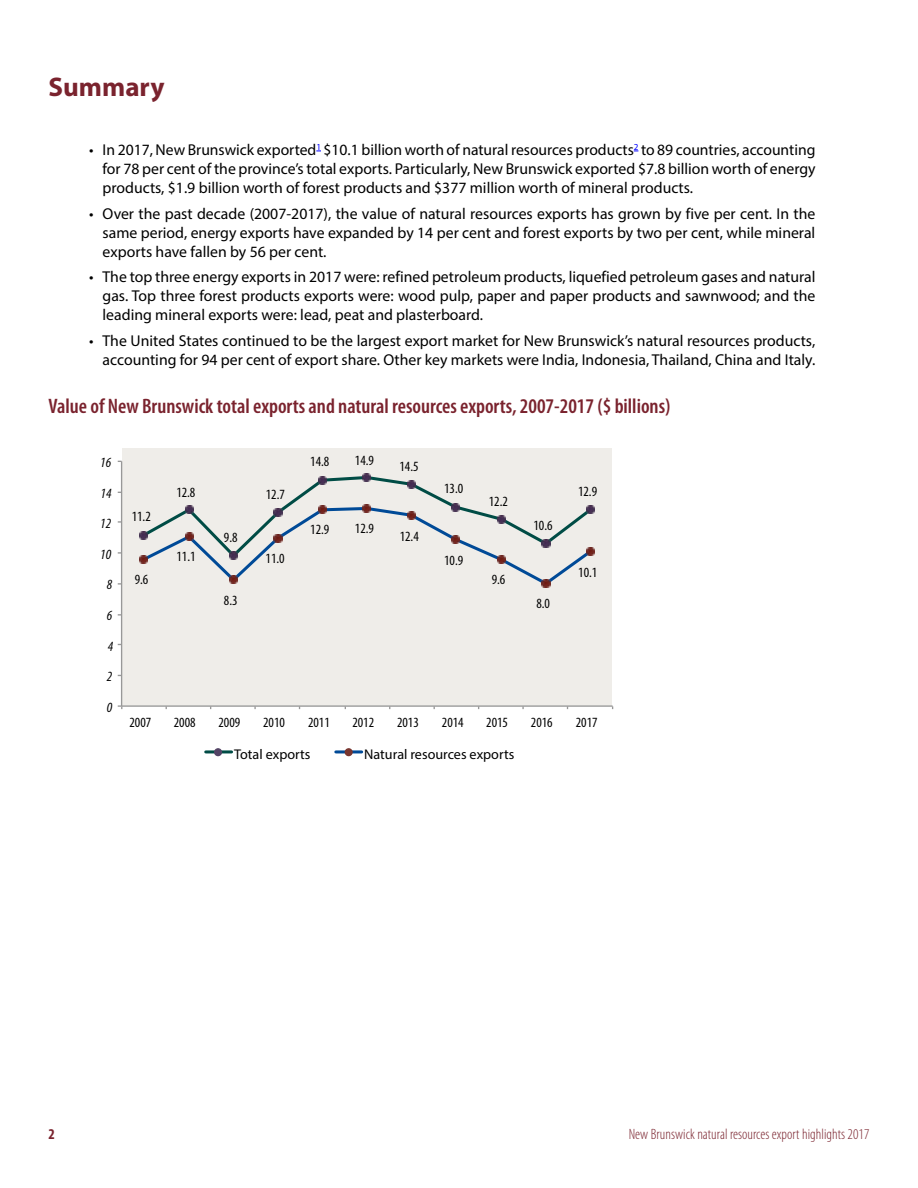
<style>
.page{position:relative;width:918px;height:1188px;background:#fff}
.page>*{position:absolute;margin:0;border:0;box-sizing:border-box;transform-origin:0 0}
.t1{font:700 27px "Myriad Pro";color:#7a232e}
.t2{font:600 condensed 21px "Myriad Pro";color:#7a232e}
.t3{font:15.75px/18.9px "Myriad Pro";color:#000;text-align:justify}
.t4{font:300 condensed 15px "Myriad Pro";letter-spacing:.005em;color:#7a232e}
.t5{font:700 condensed 15px "Myriad Pro";color:#7a232e}
.t6{font:condensed 14.1px "Myriad Pro";color:#000}
.t7{font:14.1px "Myriad Pro";color:#000}
.t8{font:italic condensed 14.1px "Myriad Pro";color:#000}
</style>
<div class="page">
<svg style="left:117px;top:448px;width:497px;height:309px"></svg>
<hr style="left:121px;top:461px;width:1px;height:245px;background:#989898">
<hr style="left:122px;top:705px;width:491px;height:2px;background:#989898">
<svg style="left:118px;top:705px;width:4px;height:4px"></svg>
<svg style="left:139px;top:473px;width:456px;height:115px;background:#e0e0de"></svg>
<hr style="left:206px;top:750px;width:26px;height:3px;background:#004c45">
<div style="left:215px;top:749px;width:6px;height:7px;background:#534365;border-radius:50%"></div>
<div style="left:214px;top:748px;width:8px;height:8px;border:1px solid #534365;border-radius:50%"></div>
<hr style="left:336px;top:750px;width:26px;height:3px;background:#004a97">
<div style="left:345px;top:749px;width:7px;height:7px;background:#78352f;border-radius:50%"></div>
<div style="left:345px;top:748px;width:8px;height:8px;border:1px solid #78352f;border-radius:50%"></div>
<h1 class="t1" style="left:49px;top:69px;width:117px">Summary</h1>
<p class="t3" style="left:103px;top:140px;width:715px;text-indent:-14px">• In 2017, New Brunswick exported<sup>1</sup> $10.1 billion worth of natural resources products<sup>2</sup> to 89 countries, accounting for 78 per cent of the province’s total exports. Particularly, New Brunswick exported $7.8 billion worth of energy products, $1.9 billion worth of forest products and $377 million worth of mineral products.</p>
<p class="t3" style="left:103px;top:204px;width:714px;text-indent:-13px">• Over the past decade (2007-2017), the value of natural resources exports has grown by five per cent. In the same period, energy exports have expanded by 14 per cent and forest exports by two per cent, while mineral exports have fallen by 56 per cent.</p>
<p class="t3" style="left:103px;top:267px;width:714px;text-indent:-13px">• The top three energy exports in 2017 were: refined petroleum products, liquefied petroleum gases and natural gas. Top three forest products exports were: wood pulp, paper and paper products and sawnwood; and the leading mineral exports were: lead, peat and plasterboard.</p>
<p class="t3" style="left:89px;top:331px;width:728px;text-align:right">• The United States continued to be the largest export market for New Brunswick’s natural resources products, accounting for 94 per cent of export share. Other key markets were India, Indonesia, Thailand, China and Italy.</p>
<h2 class="t2" style="left:49px;top:394px;width:623px">Value of New Brunswick total exports and natural resources exports, 2007-2017 ($ billions)</h2>
<p class="t8" style="left:100px;top:455px;width:12px">16</p>
<p class="t8" style="left:101px;top:485px;width:12px">14</p>
<p class="t8" style="left:100px;top:516px;width:12px">12</p>
<p class="t8" style="left:100px;top:547px;width:12px">10</p>
<p class="t8" style="left:107px;top:577px;width:7px">8</p>
<p class="t8" style="left:107px;top:608px;width:7px">6</p>
<p class="t8" style="left:108px;top:638px;width:7px">4</p>
<p class="t8" style="left:107px;top:669px;width:7px">2</p>
<p class="t8" style="left:107px;top:700px;width:7px">0</p>
<p class="t6" style="left:132px;top:509px;width:21px">11.2</p>
<p class="t6" style="left:135px;top:572px;width:15px">9.6</p>
<p class="t6" style="left:176px;top:484px;width:21px">12.8</p>
<p class="t6" style="left:177px;top:549px;width:21px">11.1</p>
<p class="t6" style="left:224px;top:530px;width:15px">9.8</p>
<p class="t6" style="left:224px;top:592px;width:15px">8.3</p>
<p class="t6" style="left:266px;top:486px;width:21px">12.7</p>
<p class="t6" style="left:266px;top:551px;width:21px">11.0</p>
<p class="t6" style="left:310px;top:454px;width:21px">14.8</p>
<p class="t6" style="left:355px;top:452px;width:21px">14.9</p>
<p class="t6" style="left:310px;top:522px;width:21px">12.9</p>
<p class="t6" style="left:355px;top:521px;width:21px">12.9</p>
<p class="t6" style="left:400px;top:459px;width:21px">14.5</p>
<p class="t6" style="left:400px;top:528px;width:21px">12.4</p>
<p class="t6" style="left:444px;top:481px;width:21px">13.0</p>
<p class="t6" style="left:444px;top:552px;width:21px">10.9</p>
<p class="t6" style="left:489px;top:493px;width:21px">12.2</p>
<p class="t6" style="left:492px;top:572px;width:15px">9.6</p>
<p class="t6" style="left:533px;top:517px;width:21px">10.6</p>
<p class="t6" style="left:536px;top:596px;width:15px">8.0</p>
<p class="t6" style="left:578px;top:484px;width:21px">12.9</p>
<p class="t6" style="left:578px;top:564px;width:21px">10.1</p>
<p class="t6" style="left:129px;top:715px;width:23px">2007</p>
<p class="t6" style="left:174px;top:715px;width:23px">2008</p>
<p class="t6" style="left:218px;top:715px;width:23px">2009</p>
<p class="t6" style="left:263px;top:715px;width:23px">2010</p>
<p class="t6" style="left:308px;top:715px;width:23px">2011</p>
<p class="t6" style="left:352px;top:715px;width:23px">2012</p>
<p class="t6" style="left:397px;top:715px;width:23px">2013</p>
<p class="t6" style="left:442px;top:715px;width:23px">2014</p>
<p class="t6" style="left:486px;top:715px;width:23px">2015</p>
<p class="t6" style="left:531px;top:715px;width:23px">2016</p>
<p class="t6" style="left:576px;top:715px;width:23px">2017</p>
<p class="t7" style="left:234px;top:746px;width:78px">Total exports</p>
<p class="t7" style="left:364px;top:746px;width:152px">Natural resources exports</p>
<p class="t5" style="left:49px;top:1125px;width:8px">2</p>
<p class="t4" style="left:629px;top:1126px;width:242px">New Brunswick natural resources export highlights 2017</p>
</div>
